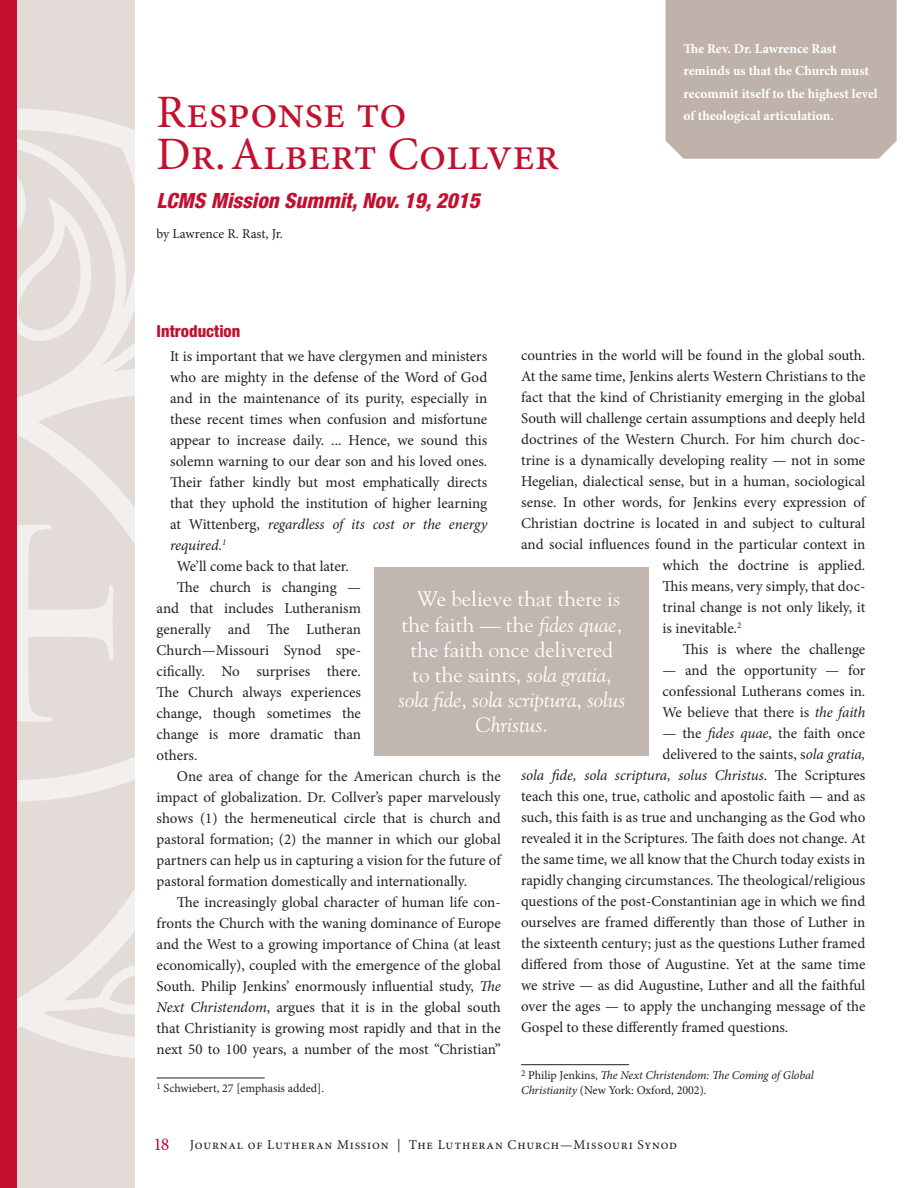
<style>
.page{position:relative;width:918px;height:1188px;background:#fff}
.page>*{position:absolute;margin:0;border:0;box-sizing:border-box;transform-origin:0 0}
.Large_Headline{font:46.5px/42px "Minion Pro";color:#c3102f}
.Pull-quote{font:21px "Goudy Std";color:#fff}
.Pull-quote-2{font:italic 21px "Goudy Std";color:#fff}
.Large_Headline-2{font:italic 800 condensed 21px "Helvetica Neue LT Std";color:#c3102f}
.subhead{font:800 condensed 16.5px "Helvetica Neue LT Std";color:#c3102f}
.text{font:15px/21px "Minion Pro";color:#231f20;text-align:justify}
.inset_para_black{font:15px/21px "Minion Pro";letter-spacing:-.01em;color:#231f20;text-align:justify}
.text-2{font:italic 15px "Minion Pro";color:#231f20}
.t1{font:700 13.5px/22.5px "Minion Pro";color:#fff}
.byline{font:13.5px "Minion Pro";letter-spacing:.06em;color:#231f20}
.footnote{font:italic 12px/14.4px "Minion Pro";color:#231f20}
.footnote-2{font:12px "Minion Pro";color:#231f20}
.s1{font-style:italic}
.s2{font-style:normal}
.s3{font-size:18px;color:#c3102f}
</style>
<div class="page">
<div style="left:16px;top:0;width:119px;height:1188px;background:#e2dbd7"></div>
<svg style="left:16px;top:107px;width:119px;height:959px"></svg>
<div style="left:0;top:0;width:16px;height:1188px;background:#c3102f"></div>
<div style="left:666px;top:0;width:231px;height:159px;background:#bfb2aa"></div>
<hr style="left:157px;top:1078px;width:108px;height:1px;background:#231f20">
<hr style="left:521px;top:1064px;width:108px;height:1px;background:#231f20">
<div style="left:375px;top:567px;width:274px;height:189px;background:#c2b6b1"></div>
<p class="Large_Headline" style="left:157px;top:92px;width:404px">Response to<br>Dr. Albert Collver</p>
<p class="Large_Headline-2" style="left:157px;top:188px;width:325px">LCMS Mission Summit, Nov. 19, 2015</p>
<p class="byline" style="left:157px;top:225px;width:128px">by Lawrence R. Rast, Jr.</p>
<p class="t1" style="left:683px;top:37px;width:196px">The Rev. Dr. Lawrence Rast reminds us that the Church must recommit itself to the highest level of theological articulation.</p>
<p class="subhead" style="left:157px;top:321px;width:85px">Introduction</p>
<p class="inset_para_black" style="left:170px;top:346px;width:320px">It is important that we have clergymen and ministers who are mighty in the defense of the Word of God and in the maintenance of its purity, especially in these recent times when confusion and misfortune appear to increase daily. ... Hence, we sound this solemn warning to our dear son and his loved ones.<br>Their father kindly but most emphatically directs that they uphold the institution of higher learning at Wittenberg, <span class="s1">regardless of its cost or the energy required.</span><sup>1</sup></p>
<p class="text" style="left:177px;top:556px;width:173px">We’ll come back to that later.</p>
<p class="text" style="left:157px;top:577px;width:206px;text-indent:20px">The church is changing — and that includes Lutheranism generally and The Lutheran Church—Missouri Synod spe&shy;cifically. No surprises there.<br>The Church always experiences change, though sometimes the change is more dramatic than others.</p>
<p class="text" style="left:157px;top:766px;width:347px;text-indent:20px">One area of change for the American church is the impact of globalization. Dr. Collver’s paper marvelously shows (1) the hermeneutical circle that is church and pastoral formation; (2) the manner in which our global partners can help us in capturing a vision for the future of pastoral formation domestically and internationally.</p>
<p class="text" style="left:157px;top:892px;width:346px;text-indent:20px">The increasingly global character of human life con&shy;fronts the Church with the waning dominance of Europe and the West to a growing importance of China (at least economically), coupled with the emergence of the global South. Philip Jenkins’ enormously influential study, <span class="s1">The Next Christendom</span>, argues that it is in the global south that Christianity is growing most rapidly and that in the next 50 to 100 years, a number of the most “Christian”</p>
<p class="footnote-2" style="left:157px;top:1081px;width:169px"><sup>1</sup> Schwiebert, 27 [emphasis added].</p>
<p class="inset_para_black" style="left:521px;top:345px;width:346px">countries in the world will be found in the global south.</p>
<p class="inset_para_black" style="left:521px;top:366px;width:346px">At the same time, Jenkins alerts Western Christians to the</p>
<p class="inset_para_black" style="left:521px;top:387px;width:346px">fact that the kind of Christianity emerging in the global</p>
<p class="inset_para_black" style="left:521px;top:408px;width:346px">South will challenge certain assumptions and deeply held</p>
<p class="inset_para_black" style="left:521px;top:429px;width:346px">doctrines of the Western Church. For him church doc-</p>
<p class="inset_para_black" style="left:521px;top:450px;width:346px">trine is a dynamically developing reality — not in some</p>
<p class="inset_para_black" style="left:521px;top:471px;width:346px">Hegelian, dialectical sense, but in a human, sociological</p>
<p class="inset_para_black" style="left:521px;top:492px;width:347px">sense. In other words, for Jenkins every expression of</p>
<p class="inset_para_black" style="left:521px;top:513px;width:346px">Christian doctrine is located in and subject to cultural</p>
<p class="inset_para_black" style="left:521px;top:534px;width:346px">and social influences found in the particular context in</p>
<p class="inset_para_black" style="left:663px;top:555px;width:204px">which the doctrine is applied.</p>
<p class="inset_para_black" style="left:663px;top:576px;width:204px">This means, very simply, that doc-</p>
<p class="inset_para_black" style="left:663px;top:597px;width:204px">trinal change is not only likely, it</p>
<p class="inset_para_black" style="left:663px;top:618px;width:80px">is inevitable.<sup>2</sup></p>
<p class="text" style="left:683px;top:639px;width:184px">This is where the challenge</p>
<p class="text" style="left:663px;top:660px;width:204px">— and the opportunity — for confessional Lutherans comes in.<br>We believe that there is <span class="s1">the faith</span></p>
<p class="text" style="left:663px;top:723px;width:204px">— the <span class="s1">fides quae</span>, the faith once</p>
<p class="text" style="left:663px;top:744px;width:204px">delivered to the saints, s<span class="s1">ola gratia,</span></p>
<p class="text-2" style="left:521px;top:765px;width:346px">sola fide, sola scriptura, solus Christus<span class="s2">. The Scriptures</span></p>
<p class="text" style="left:521px;top:786px;width:346px">teach this one, true, catholic and apostolic faith — and as</p>
<p class="text" style="left:521px;top:807px;width:346px">such, this faith is as true and unchanging as the God who</p>
<p class="text" style="left:521px;top:828px;width:346px">revealed it in the Scriptures. The faith does not change. At</p>
<p class="text" style="left:521px;top:849px;width:346px">the same time, we all know that the Church today exists in</p>
<p class="text" style="left:521px;top:870px;width:346px">rapidly changing circumstances. The theological/religious</p>
<p class="text" style="left:521px;top:891px;width:346px">questions of the post-Constantinian age in which we find</p>
<p class="text" style="left:521px;top:912px;width:346px">ourselves are framed differently than those of Luther in</p>
<p class="text" style="left:521px;top:933px;width:346px">the sixteenth century; just as the questions Luther framed</p>
<p class="text" style="left:521px;top:954px;width:346px">differed from those of Augustine. Yet at the same time</p>
<p class="text" style="left:521px;top:975px;width:346px">we strive — as did Augustine, Luther and all the faithful</p>
<p class="text" style="left:521px;top:996px;width:346px">over the ages — to apply the unchanging message of the</p>
<p class="text" style="left:521px;top:1017px;width:269px">Gospel to these differently framed questions.</p>
<p class="footnote" style="left:521px;top:1068px;width:294px"><sup>2</sup> <span class="s2">Philip Jenkins,</span> The Next Christendom: The Coming ofGlobal<br>Christianity <span class="s2">(New York: Oxford, 2002).</span></p>
<p class="Pull-quote" style="left:417px;top:586px;width:204px">We believe that there is</p>
<p class="Pull-quote" style="left:402px;top:611px;width:222px">the faith — the <span class="s1">fides quae</span>,</p>
<p class="Pull-quote" style="left:411px;top:636px;width:204px">the faith once delivered</p>
<p class="Pull-quote" style="left:412px;top:662px;width:201px">to the saints, <span class="s1">sola gratia</span>,</p>
<p class="Pull-quote-2" style="left:398px;top:687px;width:229px">sola fide<span class="s2">,</span> sola scriptura<span class="s2">,</span> solus</p>
<p class="Pull-quote-2" style="left:476px;top:712px;width:73px">Christus<span class="s2">.</span></p>
<p class="byline" style="left:153px;top:1136px;width:525px"><span class="s3">18</span> Journal of Lutheran Mission | The Lutheran Church—Missouri Synod</p>
</div>
